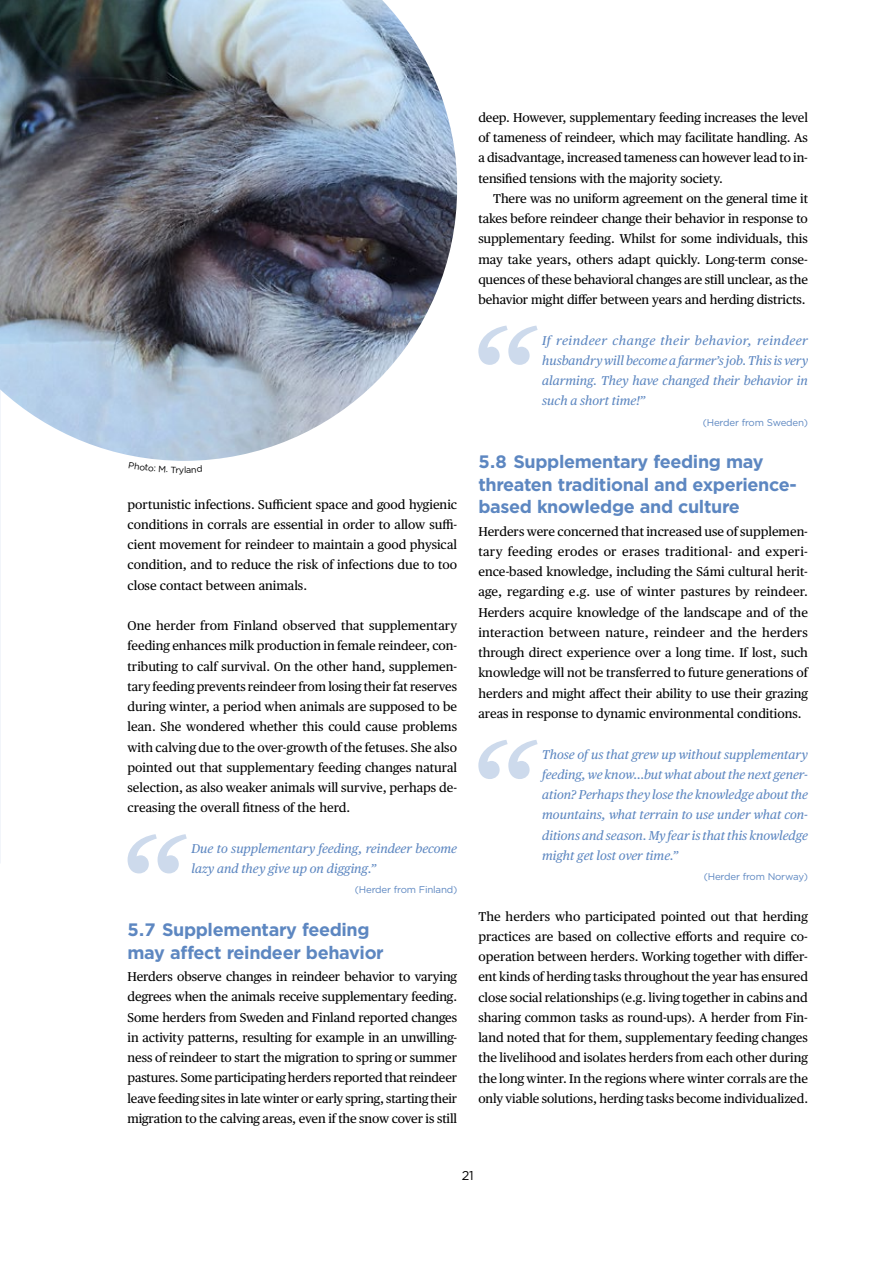
<style>
.page{position:relative;width:893px;height:1263px;background:#fff}
.page>*{position:absolute;margin:0;border:0;box-sizing:border-box;transform-origin:0 0}
.Rubrik_2{font:700 18px/22.5px "Gotham 20";color:#5d87c1}
.Brödtext_Publico{font:12.75px/20.2px "Publico Text";letter-spacing:-.005em;color:#000;text-align:justify}
.Brödtext_Publico_ind{font:12.75px/20.2px "Publico Text";letter-spacing:-.005em;color:#000;text-align:justify}
.citat{font:italic 12.75px/20.2px "Publico Text";color:#5d87c1;text-align:justify}
.t1{font:12.75px "Gotham 20";color:#000}
.citat_namn{font:9.75px "Gotham 20";color:#5d87c1}
.t2{font:9px "Gotham 20";color:#000}
</style>
<div class="page">
<img style="left:0;top:0;width:457px;height:461px">
<svg style="left:128px;top:834px;width:59px;height:39px"></svg>
<svg style="left:478px;top:326px;width:60px;height:39px"></svg>
<svg style="left:478px;top:740px;width:60px;height:39px"></svg>
<p class="t2" style="left:179px;top:464px;width:9px">yl</p>
<p class="Brödtext_Publico_ind" style="left:128px;top:493px;width:331px">portunistic infections. Sufficient space and good hygienic conditions in corrals are essential in order to allow suffi&shy;cient movement for reindeer to maintain a good physical condition, and to reduce the risk of infections due to too close contact between animals.</p>
<p class="Brödtext_Publico" style="left:128px;top:615px;width:331px">One herder from Finland observed that supplementary feeding enhances milk production in female reindeer, con&shy;tributing to calf survival. On the other hand, supplemen&shy;tary feeding prevents reindeer from losing their fat reserves during winter, a period when animals are supposed to be lean. She wondered whether this could cause problems with calving due to the over-growth of the fetuses. She also pointed out that supplementary feeding changes natural selection, as also weaker animals will survive, perhaps de&shy;creasing the overall fitness of the herd.</p>
<p class="citat" style="left:191px;top:837px;width:267px">Due to supplementary feeding, reindeer become lazy and they give up on digging.”</p>
<p class="citat_namn" style="left:355px;top:884px;width:104px">(Herder from Finland)</p>
<p class="Rubrik_2" style="left:128px;top:918px;width:257px">5.7 Supplementary feeding may affect reindeer behavior</p>
<p class="Brödtext_Publico" style="left:128px;top:966px;width:331px">Herders observe changes in reindeer behavior to varying degrees when the animals receive supplementary feeding.<br>Some herders from Sweden and Finland reported changes in activity patterns, resulting for example in an unwilling&shy;ness of reindeer to start the migration to spring or summer pastures. Some participating herders reported that reindeer leave feeding sites in late winter or early spring, starting their migration to the calving areas, even if the snow cover is still</p>
<p class="Brödtext_Publico" style="left:478px;top:106px;width:331px">deep. However, supplementary feeding increases the level of tameness of reindeer, which may facilitate handling. As a disadvantage, increased tameness can however lead to in&shy;tensified tensions with the majority society.</p>
<p class="Brödtext_Publico_ind" style="left:478px;top:187px;width:331px;text-indent:15px">There was no uniform agreement on the general time it takes before reindeer change their behavior in response to supplementary feeding. Whilst for some individuals, this may take years, others adapt quickly. Long-term conse&shy;quences of these behavioral changes are still unclear, as the behavior might differ between years and herding districts.</p>
<p class="citat" style="left:542px;top:329px;width:267px">If reindeer change their behavior, reindeer husbandry will become a farmer’s job. This is very alarming. They have changed their behavior in such a short time!”</p>
<p class="citat_namn" style="left:703px;top:416px;width:107px">(Herder from Sweden)</p>
<p class="Rubrik_2" style="left:478px;top:451px;width:320px">5.8 Supplementary feeding may threaten traditional and experience&shy;based knowledge and culture</p>
<p class="Brödtext_Publico" style="left:478px;top:520px;width:331px">Herders were concerned that increased use of supplemen&shy;tary feeding erodes or erases traditional- and experi&shy;ence-based knowledge, including the Sámi cultural herit&shy;age, regarding e.g. use of winter pastures by reindeer.<br>Herders acquire knowledge of the landscape and of the interaction between nature, reindeer and the herders through direct experience over a long time. If lost, such knowledge will not be transferred to future generations of herders and might affect their ability to use their grazing areas in response to dynamic environmental conditions.</p>
<p class="citat" style="left:542px;top:743px;width:267px">Those of us that grew up without supplementary feeding, we know…but what about the next gener&shy;ation? Perhaps they lose the knowledge about the mountains, what terrain to use under what con&shy;ditions and season. My fear is that this knowledge might get lost over time.”</p>
<p class="citat_namn" style="left:704px;top:870px;width:106px">(Herder from Norway)</p>
<p class="Brödtext_Publico" style="left:478px;top:905px;width:331px">The herders who participated pointed out that herding practices are based on collective efforts and require co&shy;operation between herders. Working together with differ&shy;ent kinds of herding tasks throughout the year has ensured close social relationships (e.g. living together in cabins and sharing common tasks as round-ups). A herder from Fin&shy;land noted that for them, supplementary feeding changes the livelihood and isolates herders from each other during the long winter. In the regions where winter corrals are the only viable solutions, herding tasks become individualized.</p>
<p class="t1" style="left:462px;top:1168px;width:13px">21</p>
</div>
